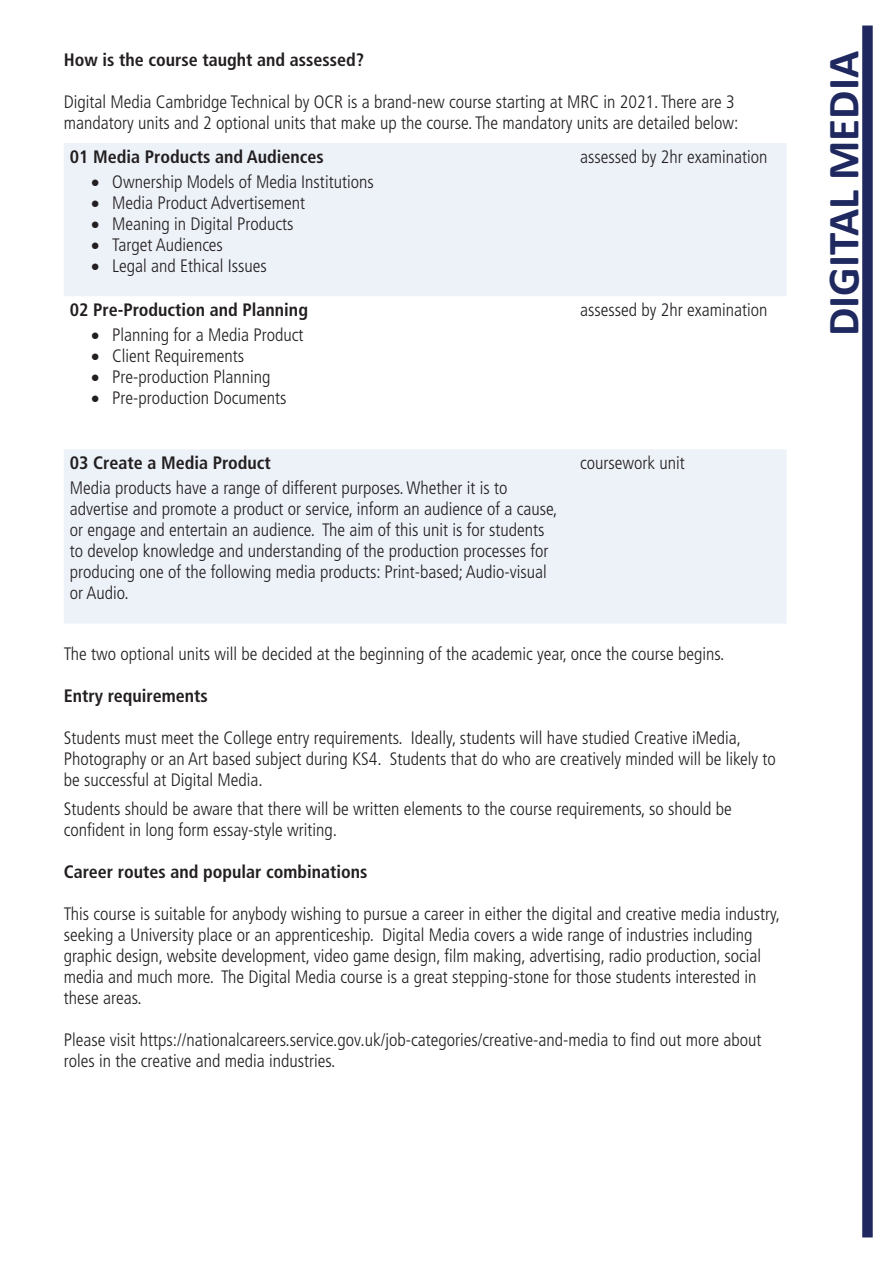
<style>
.page{position:relative;width:893px;height:1263px;background:#fff}
.page>*{position:absolute;margin:0;border:0;box-sizing:border-box;transform-origin:0 0}
.t1{font:700 45px "Calibri";color:#20295f}
.t2{font:300 condensed 18px/21px "Frutiger LT Std";color:#231f20}
.t3{font:700 condensed 18px "Frutiger LT Std";color:#231f20}
</style>
<div class="page">
<div style="left:862px;top:26px;width:11px;height:1211px;background:#20295f"></div>
<svg style="left:64px;top:143px;width:723px;height:481px;fill:#edf2f9"></svg>
<p class="t3" style="left:64px;top:49px;width:302px">How is the course taught and assessed?</p>
<p class="t2" style="left:64px;top:91px;width:676px">Digital Media Cambridge Technical by OCR is a brand-new course starting at MRC in 2021. There are 3 mandatory units and 2 optional units that make up the course. The mandatory units are detailed below:</p>
<p class="t3" style="left:70px;top:146px;width:255px">01 Media Products and Audiences</p>
<p class="t2" style="left:91px;top:171px;width:284px">• Ownership Models of Media Institutions</p>
<p class="t2" style="left:91px;top:192px;width:215px">• Media Product Advertisement</p>
<p class="t2" style="left:91px;top:213px;width:204px">• Meaning in Digital Products</p>
<p class="t2" style="left:91px;top:234px;width:133px">• Target Audiences</p>
<p class="t2" style="left:91px;top:255px;width:177px">• Legal and Ethical Issues</p>
<p class="t2" style="left:580px;top:146px;width:189px">assessed by 2hr examination</p>
<p class="t3" style="left:70px;top:299px;width:240px">02 Pre-Production and Planning</p>
<p class="t2" style="left:91px;top:324px;width:214px">• Planning for a Media Product</p>
<p class="t2" style="left:91px;top:345px;width:154px">• Client Requirements</p>
<p class="t2" style="left:91px;top:366px;width:181px">• Pre-production Planning</p>
<p class="t2" style="left:91px;top:387px;width:197px">• Pre-production Documents</p>
<p class="t3" style="left:70px;top:452px;width:203px">03 Create a Media Product</p>
<p class="t2" style="left:70px;top:478px;width:489px">Media products have a range of different purposes. Whether it is to advertise and promote a product or service, inform an audience of a cause, or engage and entertain an audience. The aim of this unit is for students to develop knowledge and understanding of the production processes for producing one of the following media products: Print-based; Audio-visual or Audio.</p>
<p class="t2" style="left:580px;top:299px;width:189px">assessed by 2hr examination</p>
<p class="t2" style="left:580px;top:452px;width:106px">coursework unit</p>
<p class="t2" style="left:64px;top:643px;width:662px">The two optional units will be decided at the beginning of the academic year, once the course begins.</p>
<p class="t3" style="left:64px;top:685px;width:146px">Entry requirements</p>
<p class="t2" style="left:64px;top:727px;width:713px">Students must meet the College entry requirements. Ideally, students will have studied Creative iMedia,<br>Photography or an Art based subject during KS4. Students that do who are creatively minded will be likely to be successful at Digital Media.</p>
<p class="t2" style="left:64px;top:799px;width:670px">Students should be aware that there will be written elements to the course requirements, so should be confident in long form essay-style writing.</p>
<p class="t3" style="left:64px;top:861px;width:305px">Career routes and popular combinations</p>
<p class="t2" style="left:64px;top:904px;width:718px">This course is suitable for anybody wishing to pursue a career in either the digital and creative media industry, seeking a University place or an apprenticeship. Digital Media covers a wide range of industries including graphic design, website development, video game design, film making, advertising, radio production, social media and much more. The Digital Media course is a great stepping-stone for those students interested in these areas.</p>
<p class="t2" style="left:64px;top:1030px;width:699px">Please visit https://nationalcareers.service.gov.uk/job-categories/creative-and-media to find out more about roles in the creative and media industries.</p>
<p class="t1" style="left:812px;top:336px;width:287px;rotate:-90deg">DIGITAL MEDIA</p>
</div>
